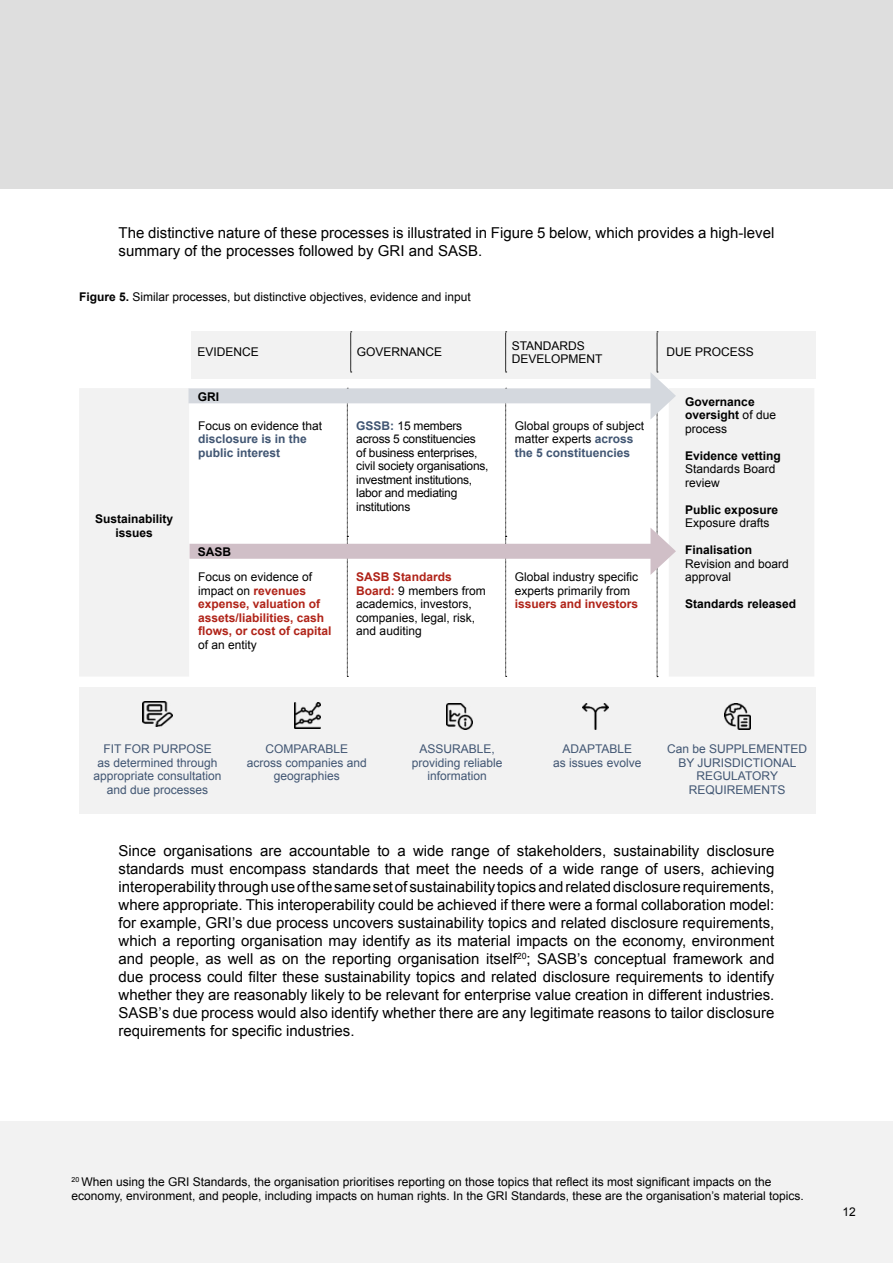
<style>
.page{position:relative;width:893px;height:1263px;background:#fff}
.page>*{position:absolute;margin:0;border:0;box-sizing:border-box;transform-origin:0 0}
.t1{font:15px/18px "Arial";color:#000}
.t2{font:12px/13.5px "Arial";color:#000}
.t3{font:12px/13.5px "Arial";color:#415673;text-align:center}
.t4{font:12px/13.5px "Arial";letter-spacing:-.02em;color:#000}
.t5{font:700 12px/13.5px "Arial";color:#000;text-align:center}
.t6{font:700 12px/13.5px "Arial";color:#b02318}
.t7{font:700 12px/13.5px "Arial";color:#415673}
.s1{font-weight:700}
.s2{font-weight:400;color:#000}
.s3{font-weight:700;color:#415673}
.s4{font-weight:700;color:#b02318}
.s5{font-weight:400}
</style>
<div class="page">
<div style="left:0;top:0;width:892px;height:189px;background:#dedede"></div>
<div style="left:0;top:1121px;width:892px;height:142px;background:#f2f2f2"></div>
<div style="left:79px;top:688px;width:736px;height:126px;background:#f2f2f2"></div>
<img style="left:142px;top:701px;width:31px;height:26px">
<div style="left:191px;top:332px;width:624px;height:47px;background:#f2f2f2"></div>
<svg style="left:350px;top:332px;width:2px;height:41px"></svg>
<svg style="left:505px;top:332px;width:1px;height:41px"></svg>
<svg style="left:79px;top:388px;width:735px;height:289px"></svg>
<svg style="left:347px;top:403px;width:1px;height:274px"></svg>
<svg style="left:505px;top:403px;width:1px;height:274px"></svg>
<img style="left:724px;top:704px;width:26px;height:25px">
<img style="left:582px;top:704px;width:26px;height:25px">
<img style="left:294px;top:703px;width:26px;height:25px">
<img style="left:447px;top:704px;width:25px;height:25px">
<div style="left:188px;top:388px;width:472px;height:15px;background:#d4d8de"></div>
<div style="left:189px;top:544px;width:471px;height:15px;background:#d0bfc7"></div>
<svg style="left:650px;top:332px;width:26px;height:345px"></svg>
<p class="t1" style="left:118px;top:223px;width:657px">The distinctive nature of these processes is illustrated in Figure 5 below, which provides a high-level summary of the processes followed by GRI and SASB.</p>
<p class="t2" style="left:79px;top:290px;width:393px"><span class="s1">Figure 5.</span> Similar processes, but distinctive objectives, evidence and input</p>
<p class="t5" style="left:95px;top:513px;width:80px">Sustainability issues</p>
<p class="t2" style="left:197px;top:345px;width:63px">EVIDENCE</p>
<p class="t2" style="left:357px;top:345px;width:87px">GOVERNANCE</p>
<p class="t2" style="left:511px;top:339px;width:92px">STANDARDS<br>DEVELOPMENT</p>
<p class="t2" style="left:666px;top:345px;width:89px">DUE PROCESS</p>
<p class="t5" style="left:198px;top:390px;width:23px">GRI</p>
<p class="t2" style="left:198px;top:419px;width:126px">Focus on evidence that</p>
<p class="t7" style="left:198px;top:433px;width:110px">disclosure is in the public interest</p>
<p class="t5" style="left:198px;top:545px;width:35px">SASB</p>
<p class="t6" style="left:198px;top:571px;width:135px"><span class="s2">Focus on evidence of impact on</span> revenues expense, valuation of assets/liabilities, cash flows, or cost of capital</p>
<p class="t2" style="left:198px;top:638px;width:60px">of an entity</p>
<p class="t4" style="left:356px;top:419px;width:134px"><span class="s3">GSSB:</span> 15 members across 5 constituencies<br>of business enterprises, civil society organisations, investment institutions, labor and mediating institutions</p>
<p class="t2" style="left:514px;top:419px;width:131px">Global groups of subject matter experts <span class="s3">across the 5 constituencies</span></p>
<p class="t2" style="left:356px;top:570px;width:131px"><span class="s4">SASB Standards<br>Board:</span> 9 members from academics, investors, companies, legal, risk, and auditing</p>
<p class="t2" style="left:514px;top:570px;width:125px">Global industry specific experts primarily from</p>
<p class="t6" style="left:514px;top:598px;width:125px">issuers and investors</p>
<p class="t5" style="left:685px;top:395px;width:92px;text-align:left">Governance oversight <span class="s5">of due process</span></p>
<p class="t5" style="left:685px;top:449px;width:97px">Evidence vetting</p>
<p class="t2" style="left:685px;top:463px;width:92px">Standards Board review</p>
<p class="t5" style="left:685px;top:503px;width:94px">Public exposure</p>
<p class="t2" style="left:685px;top:517px;width:86px">Exposure drafts</p>
<p class="t5" style="left:685px;top:544px;width:68px">Finalisation</p>
<p class="t2" style="left:685px;top:557px;width:105px">Revision and board approval</p>
<p class="t5" style="left:685px;top:598px;width:112px">Standards released</p>
<p class="t3" style="left:93px;top:743px;width:130px">FIT FOR PURPOSE<br>as determined through appropriate consultation and due processes</p>
<p class="t3" style="left:247px;top:743px;width:122px">COMPARABLE across companies and geographies</p>
<p class="t3" style="left:411px;top:743px;width:92px">ASSURABLE, providing reliable information</p>
<p class="t3" style="left:553px;top:743px;width:90px">ADAPTABLE<br>as issues evolve</p>
<p class="t3" style="left:667px;top:743px;width:142px">Can be SUPPLEMENTED<br>BY JURISDICTIONAL<br>REGULATORY<br>REQUIREMENTS</p>
<p class="t1" style="left:118px;top:842px;width:657px;text-align:justify">Since organisations are accountable to a wide range of stakeholders, sustainability disclosure standards must encompass standards that meet the needs of a wide range of users, achieving interoperability through use of the same set of sustainability topics and related disclosure requirements, where appropriate. This interoperability could be achieved if there were a formal collaboration model: for example, GRI’s due process uncovers sustainability topics and related disclosure requirements, which a reporting organisation may identify as its material impacts on the economy, environment and people, as well as on the reporting organisation itself<sup>20</sup>; SASB’s conceptual framework and due process could filter these sustainability topics and related disclosure requirements to identify whether they are reasonably likely to be relevant for enterprise value creation in different industries.<br>SASB’s due process would also identify whether there are any legitimate reasons to tailor disclosure requirements for specific industries.</p>
<p class="t2" style="left:72px;top:1175px;width:733px;line-height:14.4px"><sup>20</sup> When using the GRI Standards, the organisation prioritises reporting on those topics that reflect its most significant impacts on the economy, environment, and people, including impacts on human rights. In the GRI Standards, these are the organisation’s material topics.</p>
<p class="t2" style="left:842px;top:1205px;width:15px">12</p>
</div>
